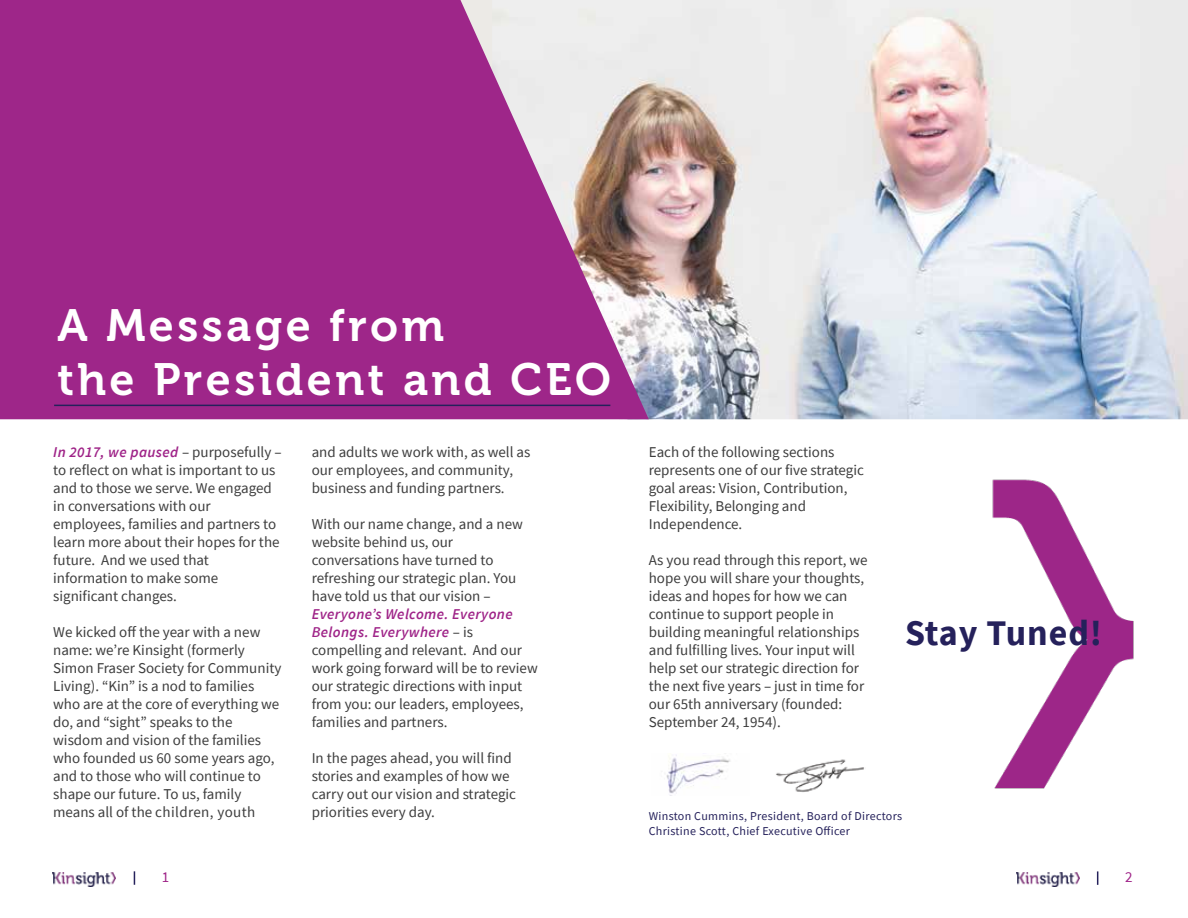
<style>
.page{position:relative;width:1188px;height:918px;background:#fff}
.page>*{position:absolute;margin:0;border:0;box-sizing:border-box;transform-origin:0 0}
.t1{font:45px/54px "Museo 700";letter-spacing:.075em;color:#fff}
.t2{font:700 36px "Source Sans Pro";letter-spacing:.025em;color:#25215b}
.t3{font:15px/18px "Source Sans Pro";color:#3d3d3d}
.t4{font:15px "Source Sans Pro";color:#9f2488}
.t5{font:12px/14.4px "Source Sans Pro";letter-spacing:.025em;color:#25215b}
.s1{font-weight:600;font-style:italic;color:#9f2488}
</style>
<div class="page">
<img style="left:649px;top:0;width:539px;height:419px">
<svg style="left:0;top:0;width:649px;height:419px;background:#a53d91"></svg>
<hr style="left:54px;top:405px;width:556px;height:1px;background:#25215b">
<img style="left:53px;top:873px;width:63px;height:14px">
<svg style="left:134px;top:871px;width:1px;height:14px"></svg>
<img style="left:1016px;top:873px;width:63px;height:14px">
<svg style="left:1097px;top:871px;width:1px;height:14px"></svg>
<img style="left:992px;top:479px;width:142px;height:310px">
<img style="left:776px;top:759px;width:88px;height:33px">
<img style="left:666px;top:755px;width:64px;height:39px">
<h1 class="t1" style="left:57px;top:299px;width:555px">A Message from<br>the President and CEO</h1>
<p class="t3" style="left:53px;top:442px;width:230px"><span class="s1">In 2017, we paused</span> – purposefully – to reflect on what is important to us and to those we serve. We engaged in conversations with our employees, families and partners to learn more about their hopes for the future. And we used that information to make some significant changes.</p>
<p class="t3" style="left:53px;top:622px;width:230px">We kicked off the year with a new name: we’re Kinsight (formerly<br>Simon Fraser Society for Community<br>Living). “Kin” is a nod to families who are at the core of everything we do, and “sight” speaks to the wisdom and vision of the families who founded us 60 some years ago, and to those who will continue to shape our future. To us, family means all of the children, youth</p>
<p class="t4" style="left:162px;top:868px;width:9px">1</p>
<p class="t3" style="left:312px;top:442px;width:220px">and adults we work with, as well as our employees, and community, business and funding partners.</p>
<p class="t3" style="left:312px;top:514px;width:213px">With our name change, and a new website behind us, our conversations have turned to refreshing our strategic plan. You have told us that our vision –</p>
<p class="t3" style="left:312px;top:604px;width:228px"><span class="s1">Everyone’s Welcome. Everyone<br>Belongs. Everywhere</span> – is compelling and relevant. And our work going forward will be to review our strategic directions with input from you: our leaders, employees, families and partners.</p>
<p class="t3" style="left:312px;top:748px;width:206px">In the pages ahead, you will find stories and examples of how we carry out our vision and strategic priorities every day.</p>
<p class="t3" style="left:649px;top:442px;width:217px">Each of the following sections represents one of our five strategic goal areas: Vision, Contribution,<br>Flexibility, Belonging and<br>Independence.</p>
<p class="t3" style="left:649px;top:550px;width:220px">As you read through this report, we hope you will share your thoughts, ideas and hopes for how we can continue to support people in building meaningful relationships and fulfilling lives. Your input will help set our strategic direction for the next five years – just in time for our 65th anniversary (founded:<br>September 24, 1954).</p>
<h2 class="t2" style="left:905px;top:609px;width:199px">Stay Tuned!</h2>
<p class="t5" style="left:649px;top:809px;width:255px">Winston Cummins, President, Board of Directors<br>Christine Scott, Chief Executive Officer</p>
<p class="t4" style="left:1125px;top:868px;width:9px">2</p>
</div>
